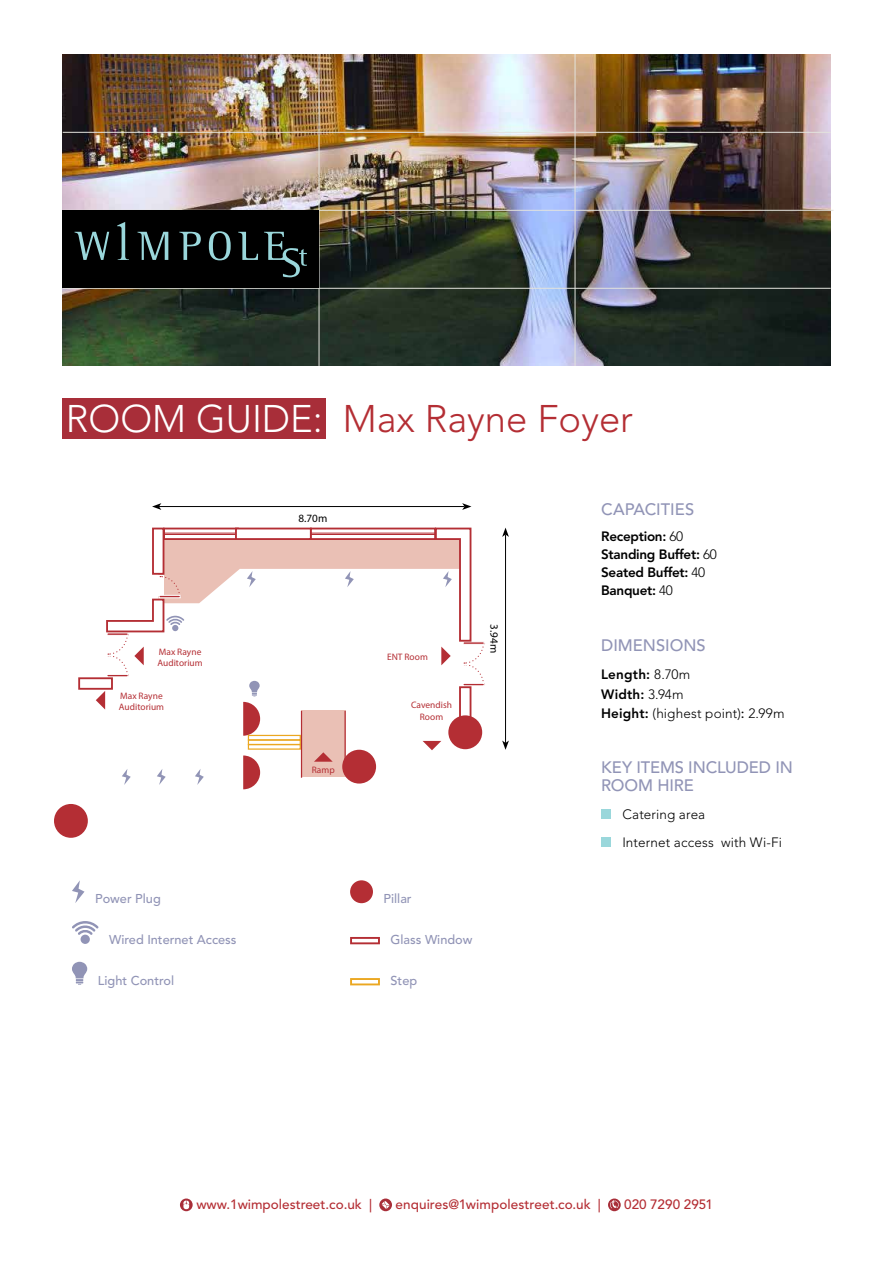
<style>
.page{position:relative;width:893px;height:1263px;background:#fff}
.page>*{position:absolute;margin:0;border:0;box-sizing:border-box;transform-origin:0 0}
.t1{font:300 38.25px "Avenir LT Std";color:#b42e34}
.t2{font:500 16.5px/18px "Avenir LT Std";letter-spacing:-.005em;color:#9194b6}
.t3{font:300 13.5px/19.5px "Avenir LT Std";letter-spacing:.01em;color:#000}
.t4{font:500 13.5px "Avenir LT Std";color:#b42e34}
.t5{font:800 13.5px/18px "Avenir LT Std";letter-spacing:-.02em;color:#000}
.t6{font:500 12.75px "Avenir LT Std";color:#9194b6}
.t7{font:11.1px "Myriad Pro";color:#000}
.t8{font:9.45px/11.2px "Myriad Pro";letter-spacing:.01em;color:#b42e34}
.s1{color:#fff}
.s2{font-weight:300}
.s3{font-weight:800}
.s4{font-weight:500}
</style>
<div class="page">
<img style="left:63px;top:54px;width:768px;height:312px">
<hr style="left:63px;top:132px;width:768px;height:1px;background:#e3e3dd">
<hr style="left:319px;top:54px;width:1px;height:312px;background:#e3e3dd">
<hr style="left:63px;top:288px;width:768px;height:1px;background:#e3e3dd">
<hr style="left:575px;top:54px;width:1px;height:312px;background:#e3e3dd">
<hr style="left:63px;top:210px;width:770px;height:1px;background:#e3e3dd">
<div style="left:63px;top:211px;width:256px;height:77px;background:#000"></div>
<svg style="left:75px;top:222px;width:232px;height:55px"></svg>
<svg style="left:180px;top:1198px;width:13px;height:13px"></svg>
<svg style="left:183px;top:1200px;width:6px;height:9px"></svg>
<svg style="left:379px;top:1198px;width:13px;height:13px"></svg>
<svg style="left:382px;top:1201px;width:8px;height:8px"></svg>
<svg style="left:608px;top:1198px;width:13px;height:13px"></svg>
<svg style="left:610px;top:1200px;width:9px;height:8px"></svg>
<div style="left:601px;top:808px;width:10px;height:10px;background:#9ad7db"></div>
<div style="left:601px;top:836px;width:10px;height:10px;background:#9ad7db"></div>
<svg style="left:72px;top:880px;width:13px;height:23px"></svg>
<div style="left:81px;top:935px;width:9px;height:9px;background:#9194b6;border-radius:50%"></div>
<svg style="left:72px;top:921px;width:27px;height:14px"></svg>
<svg style="left:72px;top:962px;width:15px;height:23px"></svg>
<div style="left:350px;top:880px;width:23px;height:23px;background:#b42e34;border-radius:50%"></div>
<svg style="left:350px;top:937px;width:30px;height:7px"></svg>
<svg style="left:350px;top:978px;width:30px;height:7px"></svg>
<div style="left:63px;top:398px;width:263px;height:40px;background:#a82e39"></div>
<div style="left:54px;top:804px;width:34px;height:34px;background:#b42e34;border-radius:50%"></div>
<hr style="left:505px;top:534px;width:1px;height:209px;background:#000">
<svg style="left:502px;top:528px;width:7px;height:9px"></svg>
<svg style="left:502px;top:740px;width:7px;height:10px"></svg>
<hr style="left:159px;top:506px;width:306px;height:1px;background:#000">
<svg style="left:462px;top:503px;width:9px;height:7px"></svg>
<svg style="left:152px;top:503px;width:9px;height:7px"></svg>
<div style="left:78px;top:677px;width:35px;height:13px;background:#fff;border:2px solid #b42e34"></div>
<svg style="left:96px;top:527px;width:389px;height:262px"></svg>
<div style="left:159px;top:595px;width:21px;height:3px;background:#b42e34;border:1px solid #fff"></div>
<div style="left:152px;top:528px;width:12px;height:47px;background:#fff;border:2px solid #b42e34"></div>
<h1 class="t1" style="left:66px;top:396px;width:569px"><span class="s1">ROOM GUIDE:</span> Max Rayne Foyer</h1>
<p class="t8" style="left:157px;top:646px;width:47px">Max Rayne<br>Auditorium</p>
<p class="t8" style="left:119px;top:690px;width:47px">Max Rayne<br>Auditorium</p>
<p class="t6" style="left:95px;top:891px;width:67px">Power Plug</p>
<p class="t6" style="left:109px;top:932px;width:129px">Wired Internet Access</p>
<p class="t6" style="left:98px;top:973px;width:78px">Light Control</p>
<p class="t7" style="left:299px;top:511px;width:30px">8.70m</p>
<p class="t8" style="left:312px;top:764px;width:24px">Ramp</p>
<p class="t8" style="left:387px;top:651px;width:42px">ENT Room</p>
<p class="t8" style="left:411px;top:699px;width:43px;text-align:center">Cavendish<br>Room</p>
<p class="t7" style="left:501px;top:624px;width:30px;rotate:90deg">3.94m</p>
<p class="t6" style="left:384px;top:891px;width:30px">Pillar</p>
<p class="t6" style="left:391px;top:932px;width:83px">Glass Window</p>
<p class="t6" style="left:391px;top:973px;width:28px">Step</p>
<p class="t2" style="left:601px;top:500px;width:95px">CAPACITIES</p>
<p class="t5" style="left:601px;top:527px;width:117px">Reception: <span class="s2">60<br></span>Standing Buffet: <span class="s2">60<br></span>Seated Buffet: <span class="s2">40<br></span>Banquet: <span class="s2">40</span></p>
<p class="t2" style="left:601px;top:637px;width:106px">DIMENSIONS</p>
<p class="t3" style="left:601px;top:665px;width:185px"><span class="s3">Length:</span> 8.70m<br><span class="s3">Width:</span> 3.94m<br><span class="s3">Height:</span> (highest point)<span class="s4">:</span> 2.99m</p>
<p class="t2" style="left:601px;top:758px;width:193px">KEY ITEMS INCLUDED IN<br>ROOM HIRE</p>
<p class="t3" style="left:622px;top:800px;width:161px;line-height:28px">Catering area<br>Internet access with Wi-Fi</p>
<p class="t4" style="left:196px;top:1196px;width:177px">www.1wimpolestreet.co.uk |</p>
<p class="t4" style="left:395px;top:1196px;width:207px">enquires@1wimpolestreet.co.uk |</p>
<p class="t4" style="left:624px;top:1196px;width:90px">020 7290 2951</p>
</div>
